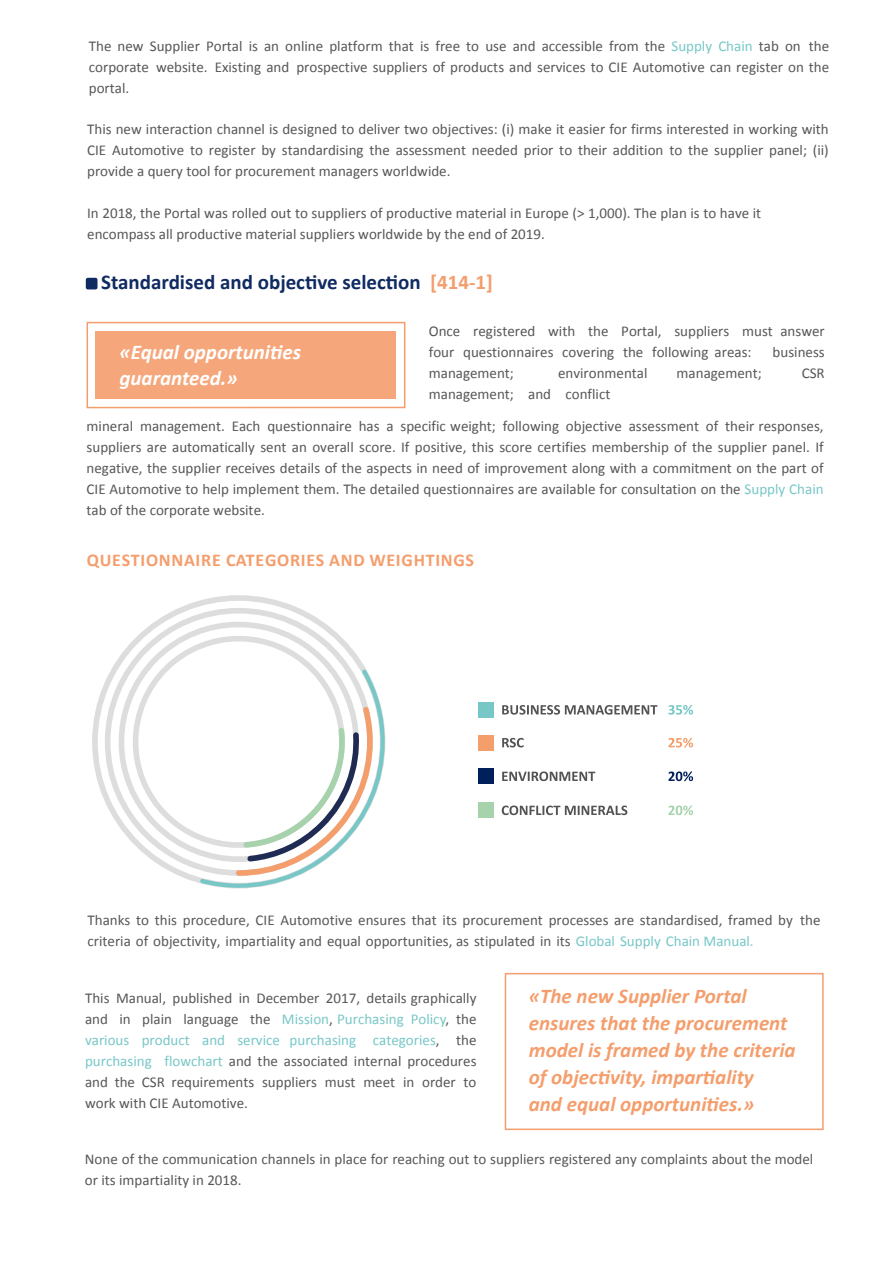
<style>
.page{position:relative;width:893px;height:1263px;background:#fff}
.page>*{position:absolute;margin:0;border:0;box-sizing:border-box;transform-origin:0 0}
.t1{font:italic 700 21px/27px "Calibri";color:#f49e6d}
.t2{font:700 21px "Calibri";color:#102a62}
.t3{font:italic 700 21px/25.5px "Calibri";color:#fff}
.t4{font:700 18px "Calibri";letter-spacing:.04em;color:#f49e6d}
.t5{font:15px/21px "Calibri";color:#575756}
.s1{color:#78c7c7}
.s2{color:#f49e6d}
.s3{font-style:inherit}
</style>
<div class="page">
<div style="left:87px;top:322px;width:318px;height:86px;border:2px solid #f49e6d"></div>
<div style="left:95px;top:332px;width:301px;height:67px;background:#f5a77b"></div>
<div style="left:86px;top:278px;width:11px;height:11px;background:#102a62;border-radius:2px"></div>
<svg style="left:102px;top:605px;width:262px;height:274px"></svg>
<svg style="left:115px;top:618px;width:240px;height:248px"></svg>
<svg style="left:197px;top:666px;width:189px;height:223px"></svg>
<svg style="left:502px;top:705px;width:155px;height:10px"></svg>
<svg style="left:668px;top:705px;width:25px;height:10px"></svg>
<div style="left:478px;top:702px;width:16px;height:16px;background:#77c7c7"></div>
<svg style="left:502px;top:738px;width:22px;height:9px"></svg>
<svg style="left:668px;top:738px;width:25px;height:9px"></svg>
<div style="left:478px;top:735px;width:16px;height:15px;background:#f49e6c"></div>
<svg style="left:502px;top:771px;width:93px;height:10px"></svg>
<svg style="left:668px;top:771px;width:25px;height:10px"></svg>
<div style="left:478px;top:768px;width:16px;height:16px;background:#00205c"></div>
<svg style="left:502px;top:805px;width:125px;height:10px"></svg>
<svg style="left:668px;top:805px;width:25px;height:10px"></svg>
<div style="left:478px;top:803px;width:16px;height:15px;background:#a6d2ac"></div>
<div style="left:505px;top:973px;width:319px;height:157px;border:2px solid #f49e6d"></div>
<p class="t5" style="left:89px;top:35px;width:742px;text-align:justify">The new Supplier Portal is an online platform that is free to use and accessible from the <span class="s1">Supply Chain</span> tab on the corporate website. Existing and prospective suppliers of products and services to CIE Automotive can register on the portal.</p>
<p class="t5" style="left:87px;top:118px;width:743px;text-align:justify">This new interaction channel is designed to deliver two objectives: (i) make it easier for firms interested in working with CIE Automotive to register by standardising the assessment needed prior to their addition to the supplier panel; (ii) provide a query tool for procurement managers worldwide.</p>
<p class="t5" style="left:87px;top:202px;width:675px">In 2018, the Portal was rolled out to suppliers of productive material in Europe (&gt; 1,000). The plan is to have it encompass all productive material suppliers worldwide by the end of 2019.</p>
<h1 class="t2" style="left:101px;top:269px;width:393px">Standardised and objective selection <span class="s2">[414-1]</span></h1>
<p class="t5" style="left:429px;top:320px;width:397px">Once registered with the Portal, suppliers must answer four questionnaires covering the following areas:</p>
<h1 class="t3" style="left:119px;top:338px;width:183px"><span class="s3">«E</span>qual opportunities <span class="s3">guaranteed.»</span></h1>
<p class="t5" style="left:773px;top:341px;width:54px">business</p>
<p class="t5" style="left:429px;top:362px;width:87px">management;</p>
<p class="t5" style="left:558px;top:362px;width:91px">environmental</p>
<p class="t5" style="left:677px;top:362px;width:87px">management;</p>
<p class="t5" style="left:802px;top:362px;width:25px">CSR</p>
<p class="t5" style="left:87px;top:377px;width:739px;line-height:32.2px;text-indent:342px">management; and conflict<br>mineral management. Each questionnaire has a specific weight; following objective assessment of their responses,</p>
<p class="t5" style="left:87px;top:436px;width:739px;text-align:justify">suppliers are automatically sent an overall score. If positive, this score certifies membership of the supplier panel. If negative, the supplier receives details of the aspects in need of improvement along with a commitment on the part of CIE Automotive to help implement them. The detailed questionnaires are available for consultation on the <span class="s1">Supply Chain </span>tab of the corporate website.</p>
<p class="t4" style="left:87px;top:549px;width:389px">QUESTIONNAIRE CATEGORIES AND WEIGHTINGS</p>
<p class="t5" style="left:88px;top:908px;width:735px">Thanks to this procedure, CIE Automotive ensures that its procurement processes are standardised, framed by the criteria of objectivity, impartiality and equal opportunities, as stipulated in its <span class="s1">Global Supply Chain Manual.</span></p>
<p class="t5" style="left:85px;top:986px;width:393px;text-align:justify">This Manual, published in December 2017, details graphically and in plain language the <span class="s1">Mission</span>, <span class="s1">Purchasing Policy</span>, the <span class="s1">various product and service purchasing categories</span>, the <span class="s1">purchasing flowchart</span> and the associated internal procedures and the CSR requirements suppliers must meet in order to work with CIE Automotive.</p>
<h1 class="t1" style="left:529px;top:982px;width:268px">«The new Supplier P<span class="s3">ort</span>al ensures that the procurement model is framed by the criteria of objectivity, impartiality<br>and equal opportunities.<span class="s3">»</span></h1>
<p class="t5" style="left:85px;top:1148px;width:730px">None of the communication channels in place for reaching out to suppliers registered any complaints about the model or its impartiality in 2018.</p>
</div>
